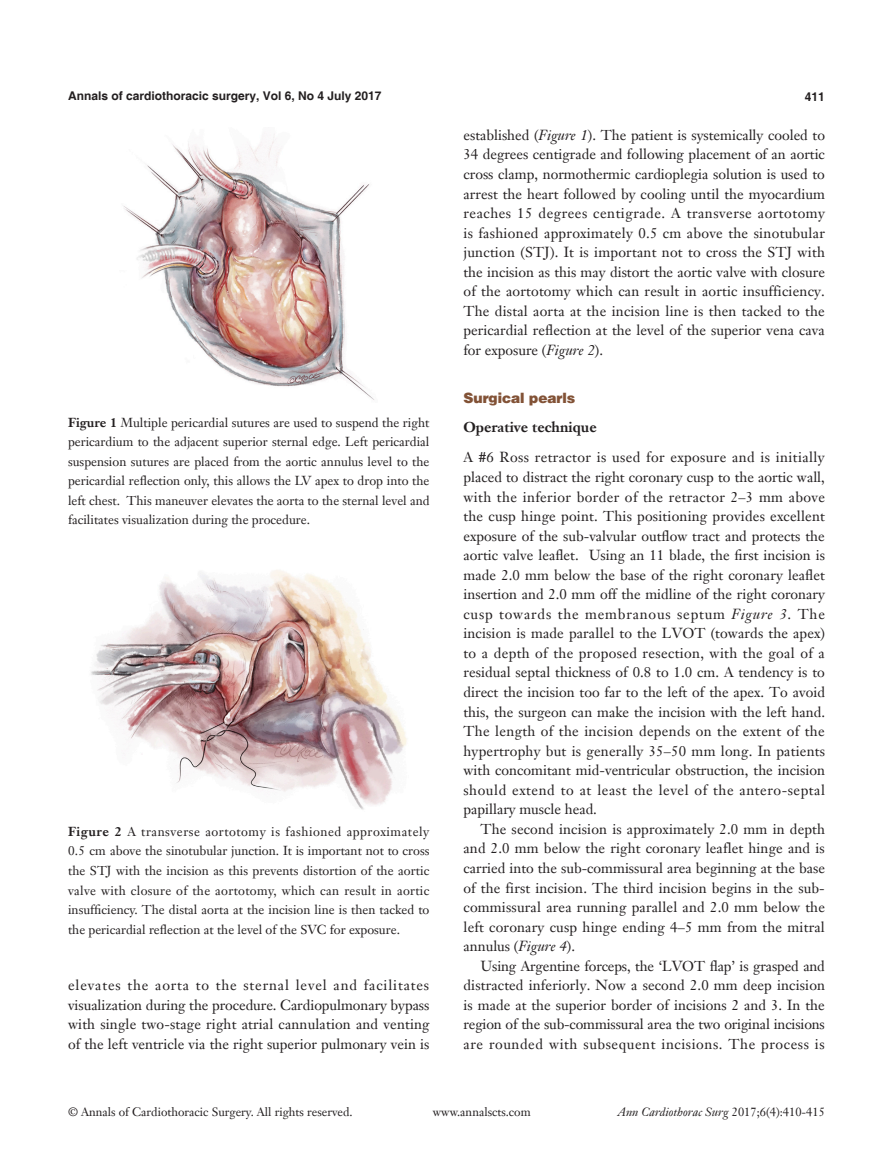
<style>
.page{position:relative;width:893px;height:1170px;background:#fff}
.page>*{position:absolute;margin:0;border:0;box-sizing:border-box;transform-origin:0 0}
.t1{font:14.25px/19.5px "Janson Text LT";letter-spacing:.005em;color:#231f20;text-align:justify}
.二级标题下沉{font:700 14.25px "Janson Text LT";color:#231f20}
.一级标题下沉{font:900 14.25px "Helvetica";color:#825236}
.t2{font:12.75px/19.5px "Janson Text LT";color:#231f20;text-align:justify}
.t3{font:12px "Janson Text LT";color:#231f20}
.t4{font:700 12px "Helvetica";color:#231f20}
.t5{font:italic 12px "Janson Text LT";color:#231f20}
.s1{font-weight:700}
.s2{font-style:italic}
.s3{font-style:normal}
</style>
<div class="page">
<img style="left:123px;top:134px;width:252px;height:266px">
<img style="left:91px;top:570px;width:316px;height:240px">
<p class="t4" style="left:68px;top:88px;width:315px">Annals of cardiothoracic surgery, Vol 6, No 4 July 2017</p>
<p class="t4" style="left:805px;top:89px;width:22px">411</p>
<p class="t2" style="left:68px;top:412px;width:363px"><span class="s1">Figure 1</span> Multiple pericardial sutures are used to suspend the right pericardium to the adjacent superior sternal edge. Left pericardial suspension sutures are placed from the aortic annulus level to the pericardial reflection only, this allows the LV apex to drop into the left chest. This maneuver elevates the aorta to the sternal level and facilitates visualization during the procedure.</p>
<p class="t2" style="left:68px;top:821px;width:363px"><span class="s1">Figure 2</span> A transverse aortotomy is fashioned approximately 0.5 cm above the sinotubular junction. It is important not to cross the STJ with the incision as this prevents distortion of the aortic valve with closure of the aortotomy, which can result in aortic insufficiency. The distal aorta at the incision line is then tacked to the pericardial reflection at the level of the SVC for exposure.</p>
<p class="t1" style="left:68px;top:975px;width:363px">elevates the aorta to the sternal level and facilitates visualization during the procedure. Cardiopulmonary bypass with single two-stage right atrial cannulation and venting of the left ventricle via the right superior pulmonary vein is</p>
<p class="t1" style="left:463px;top:125px;width:363px">established (<span class="s2">Figure 1</span>). The patient is systemically cooled to 34 degrees centigrade and following placement of an aortic cross clamp, normothermic cardioplegia solution is used to arrest the heart followed by cooling until the myocardium reaches 15 degrees centigrade. A transverse aortotomy is fashioned approximately 0.5 cm above the sinotubular junction (STJ). It is important not to cross the STJ with the incision as this may distort the aortic valve with closure of the aortotomy which can result in aortic insufficiency.<br>The distal aorta at the incision line is then tacked to the pericardial reflection at the level of the superior vena cava for exposure (<span class="s2">Figure 2</span>).</p>
<p class="一级标题下沉" style="left:463px;top:389px;width:113px">Surgical pearls</p>
<p class="二级标题下沉" style="left:463px;top:418px;width:135px">Operative technique</p>
<p class="t1" style="left:463px;top:447px;width:363px">A #6 Ross retractor is used for exposure and is initially placed to distract the right coronary cusp to the aortic wall, with the inferior border of the retractor 2–3 mm above the cusp hinge point. This positioning provides excellent exposure of the sub-valvular outflow tract and protects the aortic valve leaflet. Using an 11 blade, the first incision is made 2.0 mm below the base of the right coronary leaflet insertion and 2.0 mm off the midline of the right coronary cusp towards the membranous septum <span class="s2">Figure 3</span>. The incision is made parallel to the LVOT (towards the apex) to a depth of the proposed resection, with the goal of a residual septal thickness of 0.8 to 1.0 cm. A tendency is to direct the incision too far to the left of the apex. To avoid this, the surgeon can make the incision with the left hand.<br>The length of the incision depends on the extent of the hypertrophy but is generally 35–50 mm long. In patients with concomitant mid-ventricular obstruction, the incision should extend to at least the level of the antero-septal papillary muscle head.</p>
<p class="t1" style="left:463px;top:819px;width:363px;text-indent:17px">The second incision is approximately 2.0 mm in depth and 2.0 mm below the right coronary leaflet hinge and is carried into the sub-commissural area beginning at the base of the first incision. The third incision begins in the sub&shy;commissural area running parallel and 2.0 mm below the left coronary cusp hinge ending 4–5 mm from the mitral annulus (<span class="s2">Figure 4</span>).</p>
<p class="t1" style="left:463px;top:955px;width:363px;text-indent:17px">Using Argentine forceps, the ‘LVOT flap’ is grasped and distracted inferiorly. Now a second 2.0 mm deep incision is made at the superior border of incisions 2 and 3. In the region of the sub-commissural area the two original incisions are rounded with subsequent incisions. The process is</p>
<p class="t3" style="left:68px;top:1104px;width:286px">© Annals of Cardiothoracic Surgery. All rights reserved.</p>
<p class="t3" style="left:433px;top:1104px;width:99px">www.annalscts.com</p>
<p class="t5" style="left:618px;top:1104px;width:209px">Ann Cardiothorac Surg <span class="s3">2017;6(4):410-415</span></p>
</div>
